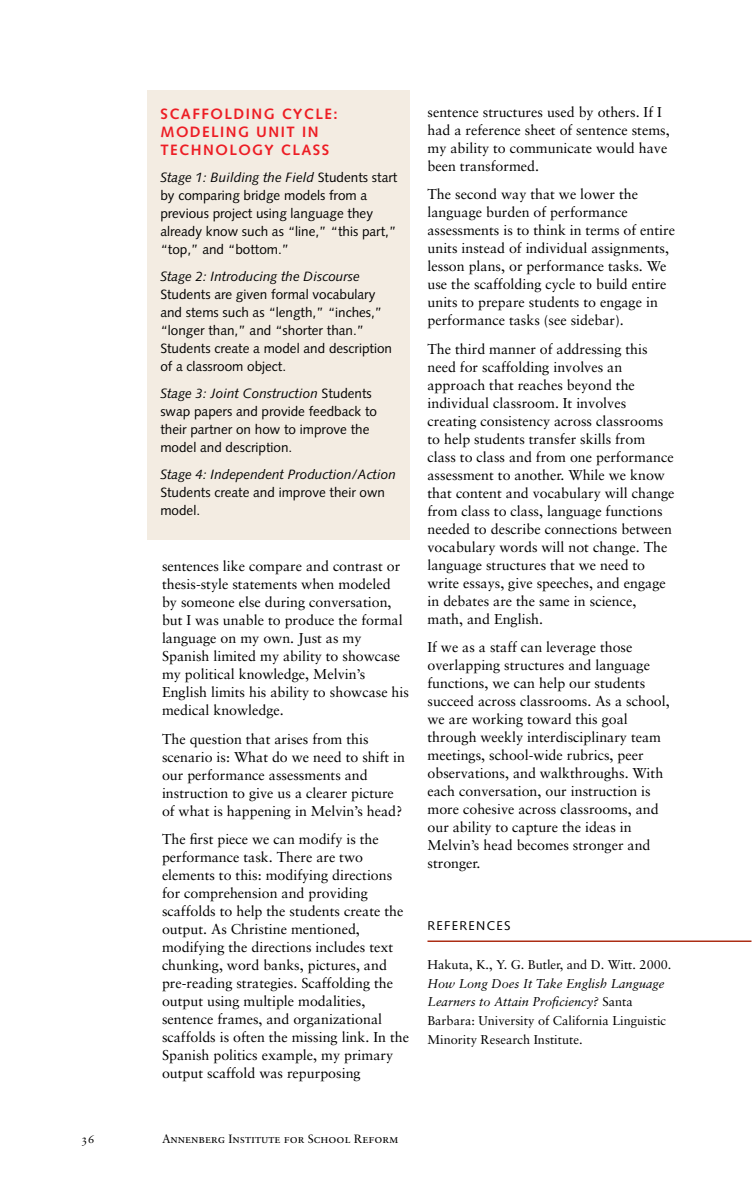
<style>
.page{position:relative;width:756px;height:1188px;background:#fff}
.page>*{position:absolute;margin:0;border:0;box-sizing:border-box;transform-origin:0 0}
.t1{font:700 15px/18px "Syntax";letter-spacing:.1em;color:#ed1d24}
.t2{font:14.25px/18px "Sabon";color:#000}
.t3{font:13.5px/18px "Syntax";color:#000}
.t4{font:italic 13.5px "Syntax";color:#000}
.t5{font:12.75px/18.8px "Sabon";color:#000}
.t6{font:12.75px "Syntax";letter-spacing:.1em;color:#000}
.t7{font:12px "Sabon Roman SC";color:#000}
.s1{font-style:italic}
</style>
<div class="page">
<div style="left:147px;top:91px;width:263px;height:449px;background:#f3ece2"></div>
<hr style="left:428px;top:940px;width:324px;height:2px;background:#ac2d14">
<p class="t1" style="left:160px;top:105px;width:179px">SCAFFOLDING CYCLE:<br>MODELING UNIT IN<br>TECHNOLOGY CLASS</p>
<p class="t3" style="left:160px;top:168px;width:239px"><span class="s1">Stage 1: Building the Field</span> Students start by comparing bridge models from a previous project using language they already know such as “line,” “this part,” “top,” and “bottom.”</p>
<p class="t4" style="left:160px;top:268px;width:201px">Stage 2: Introducing the Discourse</p>
<p class="t3" style="left:160px;top:285px;width:233px">Students are given formal vocabulary and stems such as “length,” “inches,” “longer than,” and “shorter than.” Students create a model and description of a classroom object.</p>
<p class="t3" style="left:160px;top:384px;width:218px"><span class="s1">Stage 3: Joint Construction</span> Students swap papers and provide feedback to their partner on how to improve the model and description.</p>
<p class="t4" style="left:160px;top:466px;width:237px">Stage 4: Independent Production/Action</p>
<p class="t3" style="left:160px;top:483px;width:226px">Students create and improve their own model.</p>
<p class="t2" style="left:162px;top:557px;width:249px">sentences like compare and contrast or thesis-style statements when modeled by someone else during conversation, but I was unable to produce the formal language on my own. Just as my Spanish limited my ability to showcase my political knowledge, Melvin’s English limits his ability to showcase his medical knowledge.</p>
<p class="t2" style="left:162px;top:730px;width:245px">The question that arises from this scenario is: What do we need to shift in our performance assessments and instruction to give us a clearer picture of what is happening in Melvin’s head?</p>
<p class="t2" style="left:162px;top:830px;width:249px">The first piece we can modify is the performance task. There are two elements to this: modifying directions for comprehension and providing scaffolds to help the students create the output. As Christine mentioned, modifying the directions includes text chunking, word banks, pictures, and pre-reading strategies. Scaffolding the output using multiple modalities, sentence frames, and organizational scaffolds is often the missing link. In the Spanish politics example, my primary output scaffold was repurposing</p>
<p class="t2" style="left:428px;top:103px;width:244px">sentence structures used by others. If I had a reference sheet of sentence stems, my ability to communicate would have been transformed.</p>
<p class="t2" style="left:428px;top:185px;width:249px">The second way that we lower the language burden of performance assessments is to think in terms of entire units instead of individual assignments, lesson plans, or performance tasks. We use the scaffolding cycle to build entire units to prepare students to engage in performance tasks (see sidebar).</p>
<p class="t2" style="left:428px;top:340px;width:249px">The third manner of addressing this need for scaffolding involves an approach that reaches beyond the individual classroom. It involves creating consistency across classrooms to help students transfer skills from class to class and from one performance assessment to another. While we know that content and vocabulary will change from class to class, language functions needed to describe connections between vocabulary words will not change. The language structures that we need to write essays, give speeches, and engage in debates are the same in science, math, and English.</p>
<p class="t2" style="left:428px;top:638px;width:244px">If we as a staff can leverage those overlapping structures and language functions, we can help our students succeed across classrooms. As a school, we are working toward this goal through weekly interdisciplinary team meetings, school-wide rubrics, peer observations, and walkthroughs. With each conversation, our instruction is more cohesive across classrooms, and our ability to capture the ideas in Melvin’s head becomes stronger and stronger.</p>
<p class="t6" style="left:428px;top:918px;width:85px">REFERENCES</p>
<p class="t5" style="left:428px;top:955px;width:246px">Hakuta, K., Y. G. Butler, and D. Witt. 2000.</p>
<p class="t5" style="left:428px;top:974px;width:240px"><span class="s1">How Long Does It Take English Language Learners to Attain Proficiency?</span> Santa Barbara: University of California Linguistic Minority Research Institute.</p>
<p class="t7" style="left:81px;top:1132px;width:15px">36</p>
<p class="t7" style="left:162px;top:1132px;width:238px">Annenberg Institute for School Reform</p>
</div>
